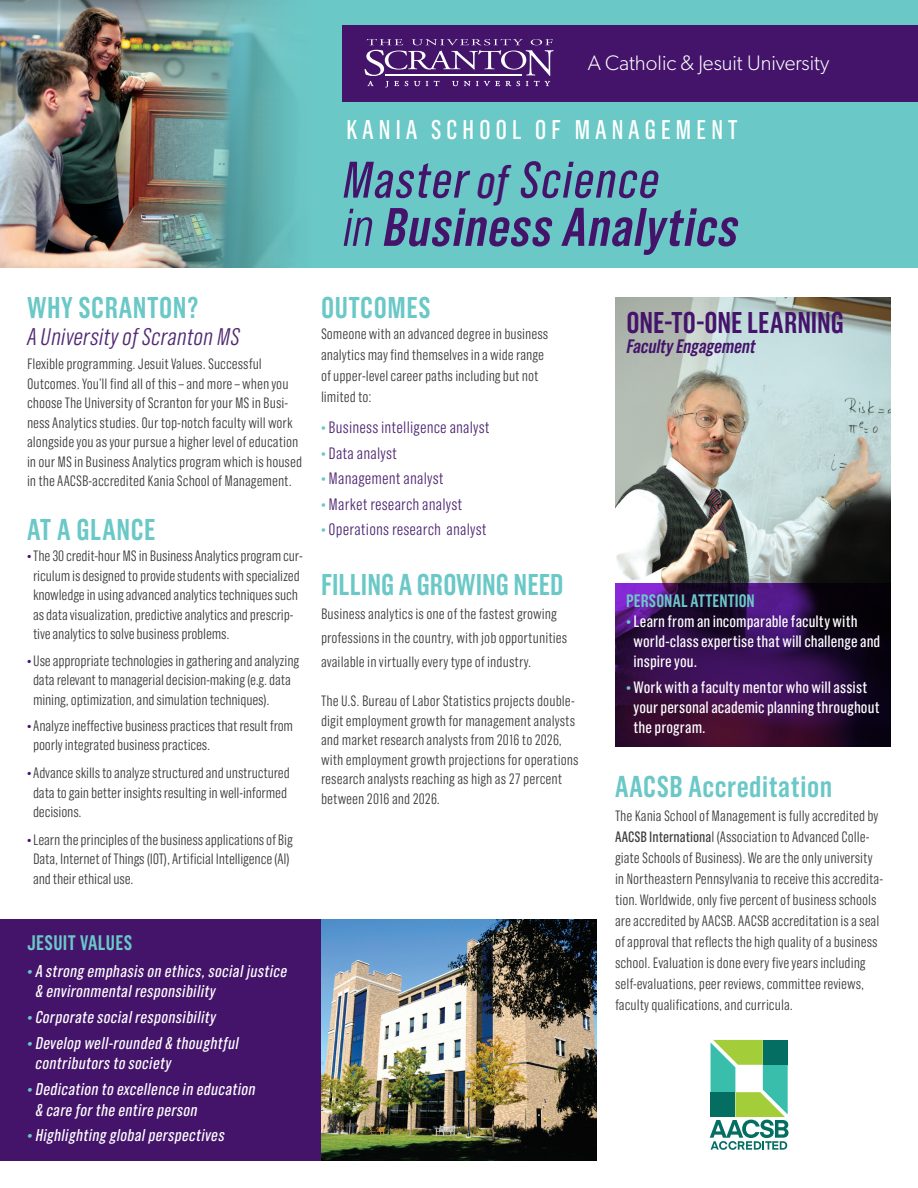
<style>
.page{position:relative;width:918px;height:1188px;background:#fff}
.page>*{position:absolute;margin:0;border:0;box-sizing:border-box;transform-origin:0 0}
.t1{font:italic 600 54px "Grotzec Cond";letter-spacing:.02em;color:#44146b}
.t2{font:italic 51.3px "Grotzec Cond";letter-spacing:.025em;color:#44146b}
.t3{font:600 30px "Grotzec Cond";letter-spacing:.02em;color:#6ac8c7}
.t4{font:600 30px "Grotzec Cond";color:#6ac8c7}
.t5{font:600 30px "Grotzec Cond";letter-spacing:-.005em;color:#44146b}
.t6{font:27px "Grotzec Cond";letter-spacing:.17em;color:#fff}
.t7{font:italic 300 24px "Grotzec Cond";color:#512974}
.t8{font:300 21px "Gibson";color:#fff}
.t9{font:600 21px "Grotzec Cond";letter-spacing:.02em;color:#6ac8c7}
.t10{font:italic 600 19.5px "Grotzec Cond";color:#44146b}
.t11{font:600 18px "Grotzec Cond";letter-spacing:.005em;color:#6ac8c7}
.t12{font:italic 17.1px/20.4px "Grotzec Cond";letter-spacing:.02em;color:#fff}
.t13{font:16.5px/19.8px "Grotzec Cond";letter-spacing:.005em;color:#fff}
.t14{font:300 16.5px "Grotzec Cond";letter-spacing:.01em;color:#512974}
.t15{font:300 15px/19.5px "Grotzec Cond";color:#3e3e3f}
.s1{color:#44146b}
.s2{color:#6ac8c7}
.s3{font-size:46.8px}
.s4{font-weight:300}
.s5{font-weight:400}
</style>
<div class="page">
<img style="left:0;top:0;width:918px;height:268px">
<div style="left:342px;top:25px;width:576px;height:76px;background:#44146b"></div>
<svg style="left:365px;top:39px;width:189px;height:49px"></svg>
<div style="left:0;top:919px;width:321px;height:242px;background:#44146b"></div>
<img style="left:321px;top:919px;width:276px;height:242px">
<img style="left:615px;top:297px;width:276px;height:450px">
<svg style="left:710px;top:1040px;width:79px;height:110px"></svg>
<p class="t3" style="left:27px;top:291px;width:173px">WHY SCRANTON?</p>
<p class="t7" style="left:27px;top:324px;width:215px">A University of Scranton MS</p>
<p class="t15" style="left:27px;top:354px;width:277px">Flexible programming. Jesuit Values. Successful Outcomes. You’ll find all of this – and more – when you choose The University of Scranton for your MS in Busi&shy;ness Analytics studies. Our top-notch faculty will work alongside you as your pursue a higher level of education in our MS in Business Analytics program which is housed in the AACSB-accredited Kania School of Management.</p>
<p class="t3" style="left:27px;top:513px;width:130px">AT A GLANCE</p>
<p class="t15" style="left:33px;top:546px;width:272px;text-indent:-6px"><span class="s1">•</span>The 30 credit-hour MS in Business Analytics program cur&shy;riculum is designed to provide students with specialized knowledge in using advanced analytics techniques such as data visualization, predictive analytics and prescrip&shy;tive analytics to solve business problems.</p>
<p class="t15" style="left:33px;top:650px;width:268px;text-indent:-6px"><span class="s1">•</span> Use appropriate technologies in gathering and analyzing data relevant to managerial decision-making (e.g. data mining, optimization, and simulation techniques).</p>
<p class="t15" style="left:33px;top:716px;width:262px;text-indent:-6px"><span class="s1">•</span> Analyze ineffective business practices that result from poorly integrated business practices.</p>
<p class="t15" style="left:33px;top:763px;width:258px;text-indent:-6px"><span class="s1">•</span> Advance skills to analyze structured and unstructured data to gain better insights resulting in well-informed decisions.</p>
<p class="t15" style="left:33px;top:830px;width:261px;text-indent:-6px"><span class="s1">•</span>Learn the principles of the business applications of Big<br>Data, Internet of Things (IOT), Artificial Intelligence (AI) and their ethical use.</p>
<p class="t9" style="left:27px;top:931px;width:107px">JESUIT VALUES</p>
<p class="t12" style="left:36px;top:960px;width:253px;text-indent:-9px"><span class="s2">•</span> A strong emphasis on ethics, social justice &amp; environmental responsibility</p>
<p class="t12" style="left:27px;top:1007px;width:191px"><span class="s2">•</span> Corporate social responsibility</p>
<p class="t12" style="left:36px;top:1032px;width:205px;text-indent:-9px"><span class="s2">•</span> Develop well-rounded &amp; thoughtful contributors to society</p>
<p class="t12" style="left:36px;top:1079px;width:222px;text-indent:-9px"><span class="s2">•</span> Dedication to excellence in education &amp; care for the entire person</p>
<p class="t12" style="left:27px;top:1125px;width:199px"><span class="s2">•</span> Highlighting global perspectives</p>
<p class="t8" style="left:588px;top:50px;width:243px">A Catholic &amp; Jesuit University</p>
<p class="t6" style="left:346px;top:114px;width:393px">KANIA SCHOOL OF MANAGEMENT</p>
<p class="t2" style="left:342px;top:151px;width:318px">Master <span class="s3">of</span> Science</p>
<p class="t1" style="left:342px;top:196px;width:397px"><span class="s4">in</span> Business Analytics</p>
<p class="t3" style="left:321px;top:291px;width:111px">OUTCOMES</p>
<p class="t15" style="left:321px;top:323px;width:229px;line-height:21px">Someone with an advanced degree in business analytics may find themselves in a wide range of upper-level career paths including but not limited to:</p>
<p class="t14" style="left:321px;top:418px;width:170px"><span class="s2">•</span> Business intelligence analyst</p>
<p class="t14" style="left:321px;top:444px;width:78px"><span class="s2">•</span> Data analyst</p>
<p class="t14" style="left:321px;top:469px;width:124px"><span class="s2">•</span> Management analyst</p>
<p class="t14" style="left:321px;top:495px;width:143px"><span class="s2">•</span> Market research analyst</p>
<p class="t14" style="left:321px;top:520px;width:167px"><span class="s2">•</span> Operations research analyst</p>
<p class="t4" style="left:321px;top:567px;width:244px">FILLING A GROWING NEED</p>
<p class="t15" style="left:321px;top:602px;width:248px;line-height:24px">Business analytics is one of the fastest growing professions in the country, with job opportunities available in virtually every type of industry.</p>
<p class="t15" style="left:321px;top:691px;width:255px">The U.S. Bureau of Labor Statistics projects double-</p>
<p class="t15" style="left:321px;top:710px;width:259px">digit employment growth for management analysts and market research analysts from 2016 to 2026, with employment growth projections for operations research analysts reaching as high as 27 percent between 2016 and 2026.</p>
<p class="t5" style="left:627px;top:305px;width:219px">ONE-TO-ONE LEARNING</p>
<p class="t10" style="left:627px;top:335px;width:131px">Faculty Engagement</p>
<p class="t11" style="left:626px;top:591px;width:130px">PERSONAL ATTENTION</p>
<p class="t13" style="left:634px;top:611px;width:248px;text-indent:-8px"><span class="s2">•</span> Learn from an incomparable faculty with world-class expertise that will challenge and inspire you.</p>
<p class="t13" style="left:634px;top:677px;width:247px;text-indent:-8px"><span class="s2">•</span> Work with a faculty mentor who will assist your personal academic planning throughout the program.</p>
<p class="t3" style="left:615px;top:770px;width:219px">AACSB Accreditation</p>
<p class="t15" style="left:615px;top:805px;width:270px;line-height:21px">The Kania School of Management is fully accredited by <span class="s5">AACSB Internationa</span>l (Association to Advanced Colle&shy;giate Schools of Business). We are the only university in Northeastern Pennsylvania to receive this accredita&shy;tion. Worldwide, only five percent of business schools are accredited by AACSB. AACSB accreditation is a seal of approval that reflects the high quality of a business school. Evaluation is done every five years including self-evaluations, peer reviews, committee reviews, faculty qualifications, and curricula.</p>
</div>
